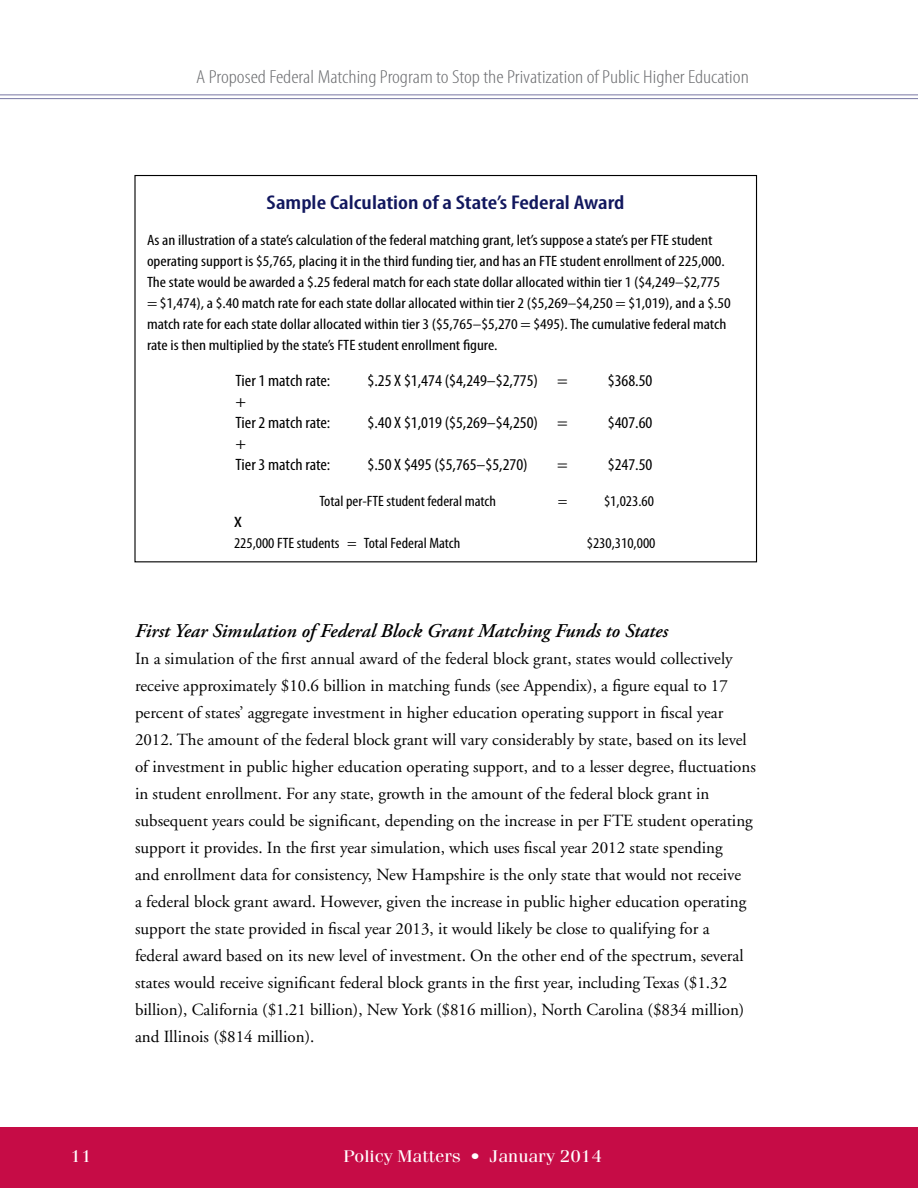
<style>
.page{position:relative;width:918px;height:1188px;background:#fff}
.page>*{position:absolute;margin:0;border:0;box-sizing:border-box;transform-origin:0 0}
.t1{font:condensed 21px "Myriad Pro";color:#000;scale:1.08 1}
.t2{font:600 condensed 19.95px "Myriad Pro";color:#11175e;scale:1.21 1}
.t3{font:italic 600 19.5px "Adobe Garamond Pro";color:#000}
.t4{font:300 condensed 18.9px "Myriad Pro";color:#6d6e71;scale:1.17 1}
.t5{font:16.95px/27px "Adobe Garamond";color:#000}
.t6{font:16.95px "Fenice";color:#fff;scale:1.12 1}
.t7{font:condensed 16.5px/21px "Myriad Pro";color:#000;scale:1.08 1}
.t8{font:condensed 15px/21px "Myriad Pro";color:#000;scale:1.15 1}
.t9{font:condensed 15px "Myriad Pro";color:#000;scale:1.08 1}
</style>
<div class="page">
<div style="left:0;top:1127px;width:918px;height:61px;background:#c60c46"></div>
<hr style="left:0;top:94px;width:918px;height:1px;background:#7877a4">
<hr style="left:0;top:98px;width:918px;height:1px;background:#7877a4">
<p class="t6" style="left:70px;top:1146px;width:20px">11</p>
<p class="t4" style="left:196px;top:67px;width:474px">A Proposed Federal Matching Program to Stop the Privatization of Public Higher Education</p>
<p class="t2" style="left:267px;top:192px;width:297px">Sample Calculation of a State’s Federal Award</p>
<p class="t8" style="left:147px;top:230px;width:509px">As an illustration of a state’s calculation of the federal matching grant, let’s suppose a state’s per FTE student operating support is $5,765, placing it in the third funding tier, and has an FTE student enrollment of 225,000.<br>The state would be awarded a $.25 federal match for each state dollar allocated within tier 1 ($4,249–$2,775 = $1,474), a $.40 match rate for each state dollar allocated within tier 2 ($5,269–$4,250 = $1,019), and a $.50 match rate for each state dollar allocated within tier 3 ($5,765–$5,270 = $495). The cumulative federal match rate is then multiplied by the state’s FTE student enrollment figure.</p>
<p class="t7" style="left:236px;top:371px;width:89px">Tier 1 match rate:</p>
<p class="t7" style="left:367px;top:371px;width:187px">$.25 X $1,474 ($4,249–$2,775) =</p>
<p class="t7" style="left:608px;top:371px;width:43px">$368.50</p>
<p class="t7" style="left:236px;top:392px;width:89px">+<br>Tier 2 match rate:</p>
<p class="t7" style="left:367px;top:413px;width:187px">$.40 X $1,019 ($5,269–$4,250) =</p>
<p class="t7" style="left:608px;top:413px;width:43px">$407.60</p>
<p class="t7" style="left:236px;top:434px;width:89px">+<br>Tier 3 match rate:</p>
<p class="t7" style="left:367px;top:455px;width:150px">$.50 X $495 ($5,765–$5,270)</p>
<p class="t7" style="left:557px;top:455px;width:11px">=</p>
<p class="t7" style="left:608px;top:455px;width:43px">$247.50</p>
<p class="t9" style="left:320px;top:493px;width:165px">Total per-FTE student federal match</p>
<p class="t9" style="left:558px;top:493px;width:10px">=</p>
<p class="t9" style="left:604px;top:493px;width:48px">$1,023.60</p>
<p class="t1" style="left:234px;top:509px;width:9px">x</p>
<p class="t9" style="left:234px;top:535px;width:211px">225,000 FTE students = Total Federal Match</p>
<p class="t9" style="left:587px;top:535px;width:65px">$230,310,000</p>
<p class="t3" style="left:135px;top:619px;width:535px">First Year Simulation of Federal Block Grant Matching Funds to States</p>
<p class="t5" style="left:135px;top:645px;width:622px">In a simulation of the first annual award of the federal block grant, states would collectively receive approximately $10.6 billion in matching funds (see Appendix), a figure equal to 17 percent of states’ aggregate investment in higher education operating support in fiscal year 2012. The amount of the federal block grant will vary considerably by state, based on its level of investment in public higher education operating support, and to a lesser degree, fluctuations in student enrollment. For any state, growth in the amount of the federal block grant in subsequent years could be significant, depending on the increase in per FTE student operating support it provides. In the first year simulation, which uses fiscal year 2012 state spending<br>and enrollment data for consistency, New Hampshire is the only state that would not receive<br>a federal block grant award. However, given the increase in public higher education operating support the state provided in fiscal year 2013, it would likely be close to qualifying for a federal award based on its new level of investment. On the other end of the spectrum, several states would receive significant federal block grants in the first year, including Texas ($1.32 billion), California ($1.21 billion), New York ($816 million), North Carolina ($834 million) and Illinois ($814 million).</p>
<p class="t6" style="left:343px;top:1146px;width:233px">Policy Matters • January 2014</p>
</div>
